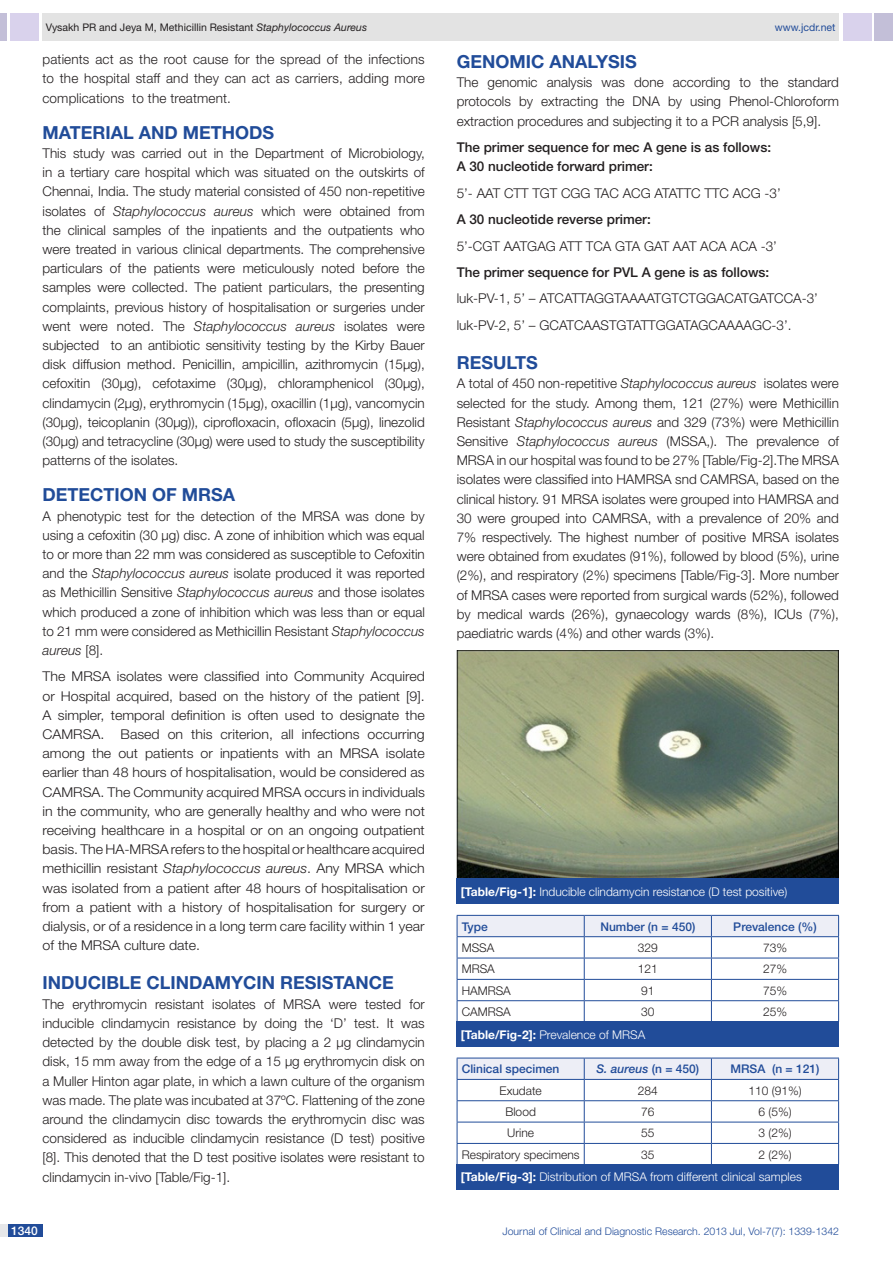
<style>
.page{position:relative;width:893px;height:1263px;background:#fff}
.page>*{position:absolute;margin:0;border:0;box-sizing:border-box;transform-origin:0 0}
.Level_1{font:700 18px "Helvetica Neue";color:#214c99}
.Body_text{font:700 18px "Helvetica Neue";color:#214c99}
.Body_text-2{font:300 13.5px/19.2px "Helvetica Neue";color:#231f20;text-align:justify}
.Body_text-3{font:300 13.5px/19.2px "Helvetica Neue";color:#231f20;text-align:justify;scale:1.05 1}
.Body_text-4{font:500 13.5px "Helvetica Neue";color:#231f20}
.Table_text{font:300 12px "Helvetica Neue";color:#fff}
.Table_text-2{font:300 12px "Helvetica Neue";color:#231f20}
.Table_text-3{font:500 12px "Helvetica Neue";color:#214c99}
.Table_text-4{font:italic 500 12px "Helvetica Neue";color:#214c99}
.t1{font:500 12px "Helvetica Neue";color:#fff}
.t2{font:300 10.5px "Helvetica Neue";color:#214c99}
.t3{font:10.5px "Helvetica Neue";color:#231f20}
.t4{font:10.5px "Helvetica Neue";color:#214c99}
.s1{font-style:italic}
.s2{font-weight:700}
.s3{font-style:normal}
</style>
<div class="page">
<div style="left:0;top:13px;width:7px;height:28px;background:#c3bfd8"></div>
<div style="left:10px;top:13px;width:29px;height:28px;background:#d9d2ec"></div>
<div style="left:43px;top:13px;width:796px;height:28px;background:#e3e3e3"></div>
<div style="left:875px;top:13px;width:18px;height:28px;background:#c3bfd8"></div>
<div style="left:843px;top:13px;width:29px;height:28px;background:#d9d2ec"></div>
<div style="left:0;top:1224px;width:43px;height:13px;background:#e6e7e9"></div>
<div style="left:8px;top:1224px;width:35px;height:13px;background:#214c99"></div>
<div style="left:457px;top:1021px;width:382px;height:26px;background:#214c99"></div>
<svg style="left:457px;top:915px;width:382px;height:106px"></svg>
<svg style="left:457px;top:1058px;width:382px;height:105px"></svg>
<div style="left:457px;top:1163px;width:382px;height:26px;background:#214c99"></div>
<img style="left:457px;top:651px;width:382px;height:227px">
<div style="left:457px;top:878px;width:382px;height:26px;background:#214c99"></div>
<p class="t3" style="left:46px;top:21px;width:323px">Vysakh PR and Jeya M, Methicillin Resistant <span class="s1">Staphylococcus Aureus</span></p>
<p class="t4" style="left:775px;top:21px;width:62px">www.jcdr.net</p>
<p class="Body_text-2" style="left:43px;top:49px;width:384px">patients act as the root cause for the spread of the infections to the hospital staff and they can act as carriers, adding more complications to the treatment.</p>
<p class="Body_text" style="left:43px;top:121px;width:233px">MATERIAL AND METHODS</p>
<p class="Body_text-2" style="left:43px;top:143px;width:384px">This study was carried out in the Department of Microbiology, in a tertiary care hospital which was situated on the outskirts of Chennai, India. The study material consisted of 450 non-repetitive isolates of <span class="s1">Staphylococcus aureus</span> which were obtained from the clinical samples of the inpatients and the outpatients who were treated in various clinical departments. The comprehensive particulars of the patients were meticulously noted before the samples were collected. The patient particulars, the presenting complaints, previous history of hospitalisation or surgeries under went were noted. The <span class="s1">Staphylococcus aureus</span> isolates were subjected to an antibiotic sensitivity testing by the Kirby Bauer disk diffusion method. Penicillin, ampicillin, azithromycin (15μg), cefoxitin (30μg), cefotaxime (30μg), chloramphenicol (30μg), clindamycin (2μg), erythromycin (15μg), oxacillin (1μg), vancomycin (30μg), teicoplanin (30μg)), ciprofloxacin, ofloxacin (5μg), linezolid (30μg) and tetracycline (30μg) were used to study the susceptibility patterns of the isolates.</p>
<p class="Body_text" style="left:43px;top:484px;width:60px">DETECTIO</p>
<p class="Body_text" style="left:134px;top:484px;width:103px">N OF MRSA</p>
<p class="Body_text-2" style="left:43px;top:506px;width:384px">A phenotypic test for the detection of the MRSA was done by using a cefoxitin (30 µg) disc. A zone of inhibition which was equal to or more than 22 mm was considered as susceptible to Cefoxitin and the <span class="s1">Staphylococcus aureus</span> isolate produced it was reported as Methicillin Sensitive <span class="s1">Staphylococcus aureus</span> and those isolates which produced a zone of inhibition which was less than or equal to 21 mm were considered as Methicillin Resistant <span class="s1">Staphylococcus aureus</span> [8].</p>
<p class="Body_text-3" style="left:43px;top:667px;width:366px">The MRSA isolates were classified into Community Acquired or Hospital acquired, based on the history of the patient [9].<br>A simpler, temporal definition is often used to designate the CAMRSA. Based on this criterion, all infections occurring among the out patients or inpatients with an MRSA isolate earlier than 48 hours of hospitalisation, would be considered as CAMRSA. The Community acquired MRSA occurs in individuals in the community, who are generally healthy and who were not receiving healthcare in a hospital or on an ongoing outpatient basis. The HA-MRSA refers to the hospital or healthcare acquired methicillin resistant <span class="s1">Staphylococcus aureus</span>. Any MRSA which was isolated from a patient after 48 hours of hospitalisation or from a patient with a history of hospitalisation for surgery or dialysis, or of a residence in a long term care facility within 1 year of the MRSA culture date.</p>
<p class="Level_1" style="left:43px;top:972px;width:274px">INDUCIBLE CLINDAMYCI N RESISTA</p>
<p class="Level_1" style="left:355px;top:972px;width:40px">NCE</p>
<p class="Body_text-2" style="left:43px;top:994px;width:384px">The erythromycin resistant isolates of MRSA were tested for inducible clindamycin resistance by doing the ‘D’ test. It was detected by the double disk test, by placing a 2 µg clindamycin disk, 15 mm away from the edge of a 15 µg erythromycin disk on a Muller Hinton agar plate, in which a lawn culture of the organism was made. The plate was incubated at 37ºC. Flattening of the zone around the clindamycin disc towards the erythromycin disc was considered as inducible clindamycin resistance (D test) positive [8]. This denoted that the D test positive isolates were resistant to clindamycin in-vivo [Table/Fig-1].</p>
<p class="Level_1" style="left:457px;top:51px;width:52px">GENOMIC</p>
<p class="Level_1" style="left:549px;top:51px;width:69px">ANALYSIS</p>
<p class="Body_text-2" style="left:457px;top:73px;width:384px">The genomic analysis was done according to the standard protocols by extracting the DNA by using Phenol-Chloroform extraction procedures and subjecting it to a PCR analysis [5,9].</p>
<p class="Body_text-4" style="left:457px;top:139px;width:316px">The primer sequence for mec A gene is as follows:</p>
<p class="Body_text-4" style="left:457px;top:158px;width:198px">A 30 nucleotide forward primer:</p>
<p class="Body_text-2" style="left:457px;top:183px;width:326px">5’- AAT CTT TGT CGG TAC ACG ATATTC TTC ACG -3’</p>
<p class="Body_text-4" style="left:457px;top:211px;width:196px">A 30 nucleotide reverse primer:</p>
<p class="Body_text-2" style="left:457px;top:236px;width:322px">5’-CGT AATGAG ATT TCA GTA GAT AAT ACA ACA -3’</p>
<p class="Body_text-4" style="left:457px;top:264px;width:314px">The primer sequence for PVL A gene is as follows:</p>
<p class="Body_text-2" style="left:457px;top:289px;width:363px">luk-PV-1, 5’ – ATCATTAGGTAAAATGTCTGGACATGATCCA-3’</p>
<p class="Body_text-2" style="left:457px;top:315px;width:336px">luk-PV-2, 5’ – GCATCAASTGTATTGGATAGCAAAAGC-3’.</p>
<p class="Level_1" style="left:457px;top:352px;width:71px">RESULTS</p>
<p class="Body_text-2" style="left:457px;top:374px;width:384px">A total of 450 non-repetitive <span class="s1">Staphylococcus aureus</span> isolates were selected for the study. Among them, 121 (27%) were Methicillin Resistant <span class="s1">Staphylococcus aureus</span> and 329 (73%) were Methicillin Sensitive <span class="s1">Staphylococcus aureus</span> (MSSA,). The prevalence of MRSA in our hospital was found to be 27% [Table/Fig-2].The MRSA isolates were classified into HAMRSA snd CAMRSA, based on the clinical history. 91 MRSA isolates were grouped into HAMRSA and 30 were grouped into CAMRSA, with a prevalence of 20% and 7% respectively. The highest number of positive MRSA isolates were obtained from exudates (91%), followed by blood (5%), urine (2%), and respiratory (2%) specimens [Table/Fig-3]. More number of MRSA cases were reported from surgical wards (52%), followed by medical wards (26%), gynaecology wards (8%), ICUs (7%), paediatric wards (4%) and other wards (3%).</p>
<p class="Table_text" style="left:461px;top:884px;width:328px"><span class="s2">[TABLE/FIG-1]:</span> Inducible clindamycin resistance (D test positive)</p>
<p class="Table_text-3" style="left:462px;top:919px;width:28px">Type</p>
<p class="Table_text-3" style="left:600px;top:919px;width:97px">Number (n = 450)</p>
<p class="Table_text-3" style="left:733px;top:919px;width:85px">Prevalence (%)</p>
<p class="Table_text-2" style="left:462px;top:940px;width:34px">MSSA</p>
<p class="Table_text-2" style="left:638px;top:940px;width:22px">329</p>
<p class="Table_text-2" style="left:763px;top:940px;width:26px">73%</p>
<p class="Table_text-2" style="left:462px;top:962px;width:35px">MRSA</p>
<p class="Table_text-2" style="left:638px;top:962px;width:22px">121</p>
<p class="Table_text-2" style="left:763px;top:962px;width:26px">27%</p>
<p class="Table_text-2" style="left:462px;top:983px;width:51px">HAMRSA</p>
<p class="Table_text-2" style="left:641px;top:983px;width:15px">91</p>
<p class="Table_text-2" style="left:763px;top:983px;width:26px">75%</p>
<p class="Table_text-2" style="left:462px;top:1004px;width:51px">CAMRSA</p>
<p class="Table_text-2" style="left:641px;top:1004px;width:15px">30</p>
<p class="Table_text-2" style="left:763px;top:1004px;width:26px">25%</p>
<p class="Table_text" style="left:461px;top:1027px;width:186px"><span class="s2">[TABLE/FIG-2]:</span> Prevalence of MRSA</p>
<p class="Table_text-3" style="left:462px;top:1062px;width:99px">Clinical specimen</p>
<p class="Table_text-4" style="left:596px;top:1062px;width:104px">S. aureus <span class="s3">(n = 450)</span></p>
<p class="Table_text-3" style="left:730px;top:1062px;width:91px">MRSA (n = 121)</p>
<p class="Table_text-2" style="left:500px;top:1083px;width:44px">Exudate</p>
<p class="Table_text-2" style="left:638px;top:1083px;width:22px">284</p>
<p class="Table_text-2" style="left:748px;top:1083px;width:55px">110 (91%)</p>
<p class="Table_text-2" style="left:505px;top:1104px;width:32px">Blood</p>
<p class="Table_text-2" style="left:641px;top:1104px;width:15px">76</p>
<p class="Table_text-2" style="left:758px;top:1104px;width:35px">6 (5%)</p>
<p class="Table_text-2" style="left:507px;top:1126px;width:28px">Urine</p>
<p class="Table_text-2" style="left:641px;top:1126px;width:15px">55</p>
<p class="Table_text-2" style="left:758px;top:1126px;width:35px">3 (2%)</p>
<p class="Table_text-2" style="left:462px;top:1147px;width:119px">Respiratory specimens</p>
<p class="Table_text-2" style="left:641px;top:1147px;width:15px">35</p>
<p class="Table_text-2" style="left:758px;top:1147px;width:35px">2 (2%)</p>
<p class="Table_text" style="left:461px;top:1169px;width:342px"><span class="s2">[TABLE/FIG-3]:</span> Distribution of MRSA from different clinical samples</p>
<p class="t1" style="left:11px;top:1223px;width:28px">1340</p>
<p class="t2" style="left:503px;top:1225px;width:338px">Journal of Clinical and Diagnostic Research. 2013 Jul, Vol-7(7): 1339-1342</p>
</div>
